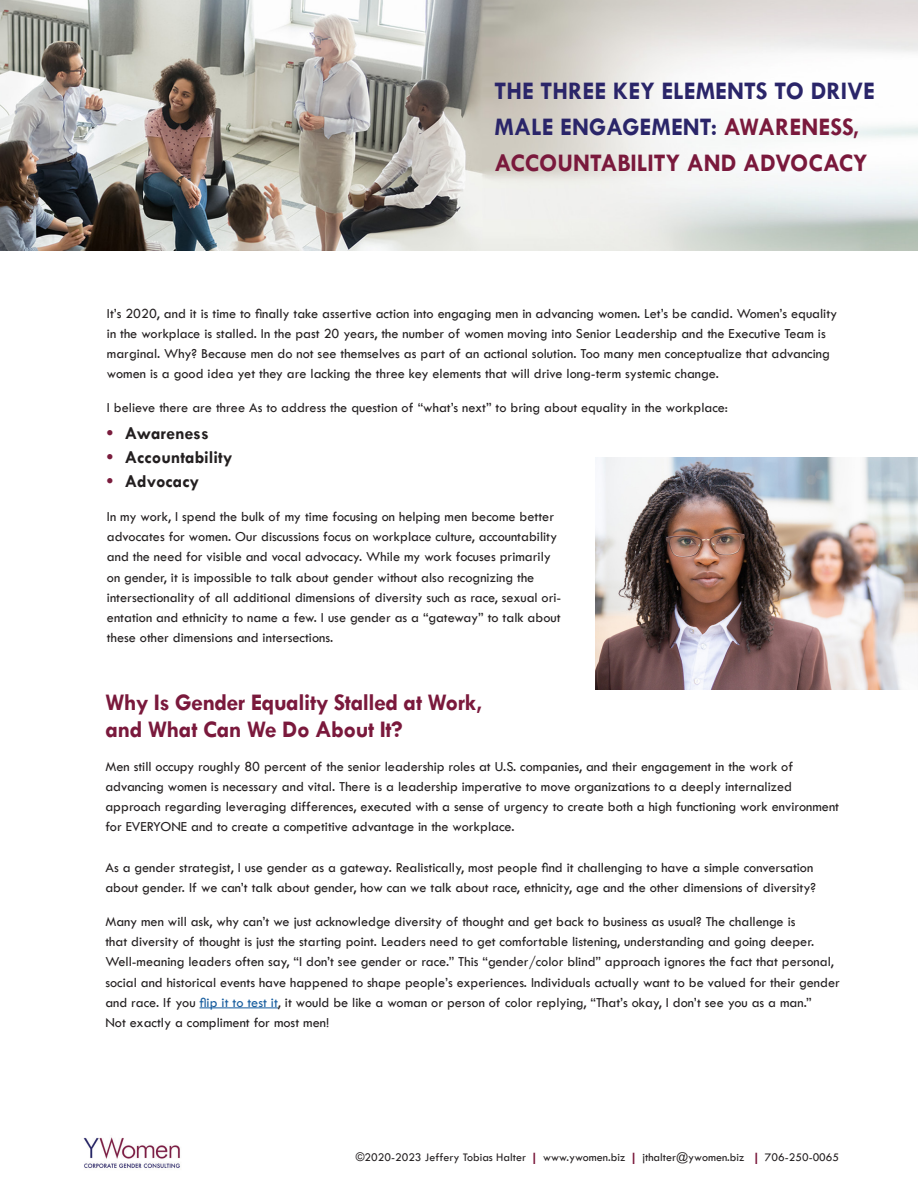
<style>
.page{position:relative;width:918px;height:1188px;background:#fff}
.page>*{position:absolute;margin:0;border:0;box-sizing:border-box;transform-origin:0 0}
.Top_Banner_Headline{font:700 25.5px/36px "Tw Cen";color:#2a2569}
.Red-sub-sub_head{font:700 24px/27px "Tw Cen";letter-spacing:-.02em;color:#7a193c}
.Body_text{font:700 18px "Tw Cen";color:#231f20}
.Body_text-2{font:14.25px/20.2px "Tw Cen";color:#231f20}
.t1{font:12px "Tw Cen";color:#231f20}
.s1{color:#7a193c}
.s2{color:#7a1c3d}
.s3{color:#175d9e}
.s4{font-size:18px;color:#7a193c}
</style>
<div class="page">
<img style="left:83px;top:1137px;width:97px;height:31px">
<img style="left:595px;top:457px;width:323px;height:232px">
<img style="left:0;top:0;width:918px;height:250px">
<hr style="left:200px;top:1007px;width:78px;height:1px;background:#175d9e">
<p class="Top_Banner_Headline" style="left:495px;top:72px;width:382px">THE THREE KEY ELEMENTS TO DRIVE<br>MALE ENGAGEMENT: <span class="s1">AWARENESS,<br>ACCOUNTABILITY AND ADVOCACY</span></p>
<p class="Body_text-2" style="left:107px;top:303px;width:732px">It’s 2020, and it is time to finally take assertive action into engaging men in advancing women. Let’s be candid. Women’s equality in the workplace is stalled. In the past 20 years, the number of women moving into Senior Leadership and the Executive Team is marginal. Why? Because men do not see themselves as part of an actional solution. Too many men conceptualize that advancing women is a good idea yet they are lacking the three key elements that will drive long-term systemic change.</p>
<p class="Body_text-2" style="left:107px;top:397px;width:623px">I believe there are three As to address the question of “what’s next” to bring about equality in the workplace:</p>
<p class="Body_text" style="left:107px;top:423px;width:103px"><span class="s2">•</span> Awareness</p>
<p class="Body_text" style="left:107px;top:447px;width:127px"><span class="s2">•</span> Accountability</p>
<p class="Body_text" style="left:107px;top:471px;width:94px"><span class="s2">•</span> Advocacy</p>
<p class="Body_text-2" style="left:107px;top:506px;width:456px">In my work, I spend the bulk of my time focusing on helping men become better advocates for women. Our discussions focus on workplace culture, accountability and the need for visible and vocal advocacy. While my work focuses primarily on gender, it is impossible to talk about gender without also recognizing the intersectionality of all additional dimensions of diversity such as race, sexual ori&shy;entation and ethnicity to name a few. I use gender as a “gateway” to talk about these other dimensions and intersections.</p>
<p class="Red-sub-sub_head" style="left:105px;top:688px;width:378px">Why Is Gender Equality Stalled at Work, and What Can We Do About It?</p>
<p class="Body_text-2" style="left:105px;top:756px;width:735px">Men still occupy roughly 80 percent of the senior leadership roles at U.S. companies, and their engagement in the work of advancing women is necessary and vital. There is a leadership imperative to move organizations to a deeply internalized approach regarding leveraging differences, executed with a sense of urgency to create both a high functioning work environment for EVERYONE and to create a competitive advantage in the workplace.</p>
<p class="Body_text-2" style="left:105px;top:857px;width:712px">As a gender strategist, I use gender as a gateway. Realistically, most people find it challenging to have a simple conversation about gender. If we can’t talk about gender, how can we talk about race, ethnicity, age and the other dimensions of diversity?</p>
<p class="Body_text-2" style="left:105px;top:911px;width:736px">Many men will ask, why can’t we just acknowledge diversity of thought and get back to business as usual? The challenge is<br>that diversity of thought is just the starting point. Leaders need to get comfortable listening, understanding and going deeper.<br>Well-meaning leaders often say, “I don’t see gender or race.” This “gender/color blind” approach ignores the fact that personal, social and historical events have happened to shape people’s experiences. Individuals actually want to be valued for their gender and race. If you <span class="s3">flip it to test it</span>, it would be like a woman or person of color replying, “That’s okay, I don’t see you as a man.”<br>Not exactly a compliment for most men!</p>
<p class="t1" style="left:356px;top:1150px;width:485px">©2020-2023 Jeffery Tobias Halter <span class="s4">I</span> www.ywomen.biz <span class="s4">I</span> jthalter@ywomen.biz <span class="s4">I</span> 706-250-0065</p>
</div>
